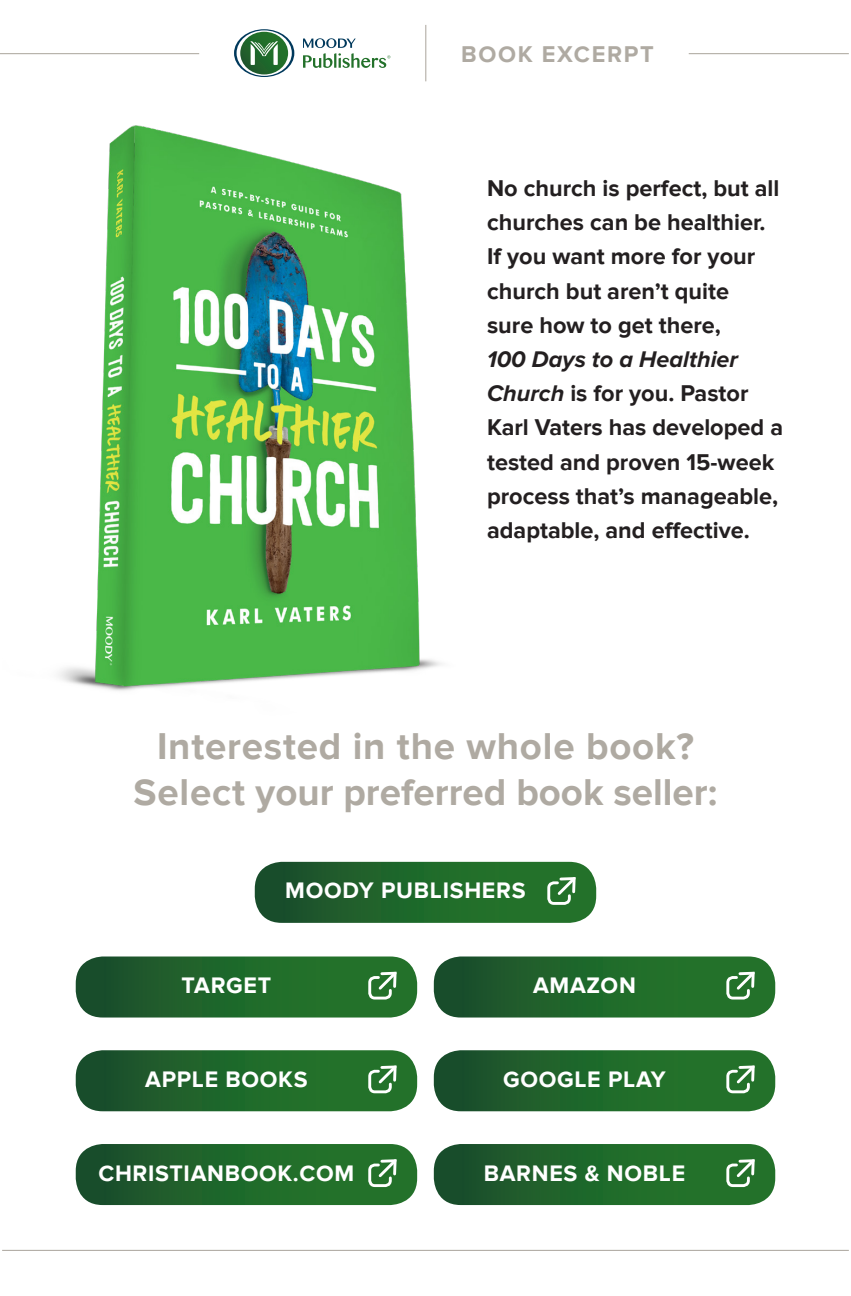
<style>
.page{position:relative;width:851px;height:1296px;background:#fff}
.page>*{position:absolute;margin:0;border:0;box-sizing:border-box;transform-origin:0 0}
.t1{font:700 38.48px/46.1px "Proxima Nova";letter-spacing:.02em;color:#afaaa2;text-align:center}
.t2{font:700 23.4px/34.2px "Proxima Nova";color:#231f20}
.t3{font:700 23.4px "Proxima Nova";letter-spacing:.07em;color:#afaaa2}
.t4{font:700 23.18px "Proxima Nova";letter-spacing:.03em;color:#fff}
.s1{font-style:italic}
</style>
<div class="page">
<hr style="left:2px;top:1250px;width:846px;height:1px;background:#afaaa2">
<svg style="left:76px;top:1144px;width:341px;height:61px;background:#286b33"></svg>
<svg style="left:434px;top:1144px;width:341px;height:61px;background:#286b33"></svg>
<svg style="left:434px;top:1050px;width:341px;height:61px;background:#296c33"></svg>
<svg style="left:76px;top:1050px;width:341px;height:61px;background:#296c33"></svg>
<svg style="left:434px;top:957px;width:341px;height:61px;background:#2a6c34"></svg>
<svg style="left:76px;top:957px;width:341px;height:61px;background:#2a6c34"></svg>
<svg style="left:255px;top:862px;width:341px;height:61px;background:#296b33"></svg>
<img style="left:58px;top:125px;width:384px;height:566px">
<hr style="left:0;top:53px;width:199px;height:1px;background:#afaaa2">
<hr style="left:688px;top:53px;width:160px;height:1px;background:#afaaa2">
<hr style="left:425px;top:25px;width:1px;height:56px;background:#afaaa2">
<svg style="left:234px;top:29px;width:60px;height:48px"></svg>
<svg style="left:303px;top:38px;width:87px;height:30px"></svg>
<p class="t3" style="left:461px;top:41px;width:194px">BOOK EXCERPT</p>
<p class="t2" style="left:487px;top:172px;width:297px">No church is perfect, but all churches can be healthier.<br>If you want more for your church but aren’t quite<br>sure how to get there,<br><span class="s1">100 Days to a Healthier<br>Church</span> is for you. Pastor<br>Karl Vaters has developed a tested and proven 15-week process that’s manageable, adaptable, and effective.</p>
<p class="t1" style="left:133px;top:724px;width:585px">Interested in the whole book?<br>Select your preferred book seller:</p>
<p class="t4" style="left:285px;top:877px;width:242px">MOODY PUBLISHERS</p>
<p class="t4" style="left:181px;top:972px;width:91px">TARGET</p>
<p class="t4" style="left:533px;top:972px;width:104px">AMAZON</p>
<p class="t4" style="left:145px;top:1066px;width:164px">APPLE BOOKS</p>
<p class="t4" style="left:503px;top:1066px;width:164px">GOOGLE PLAY</p>
<p class="t4" style="left:98px;top:1159px;width:257px">CHRISTIANBOOK.COM</p>
<p class="t4" style="left:483px;top:1159px;width:203px">BARNES &amp; NOBLE</p>
</div>
